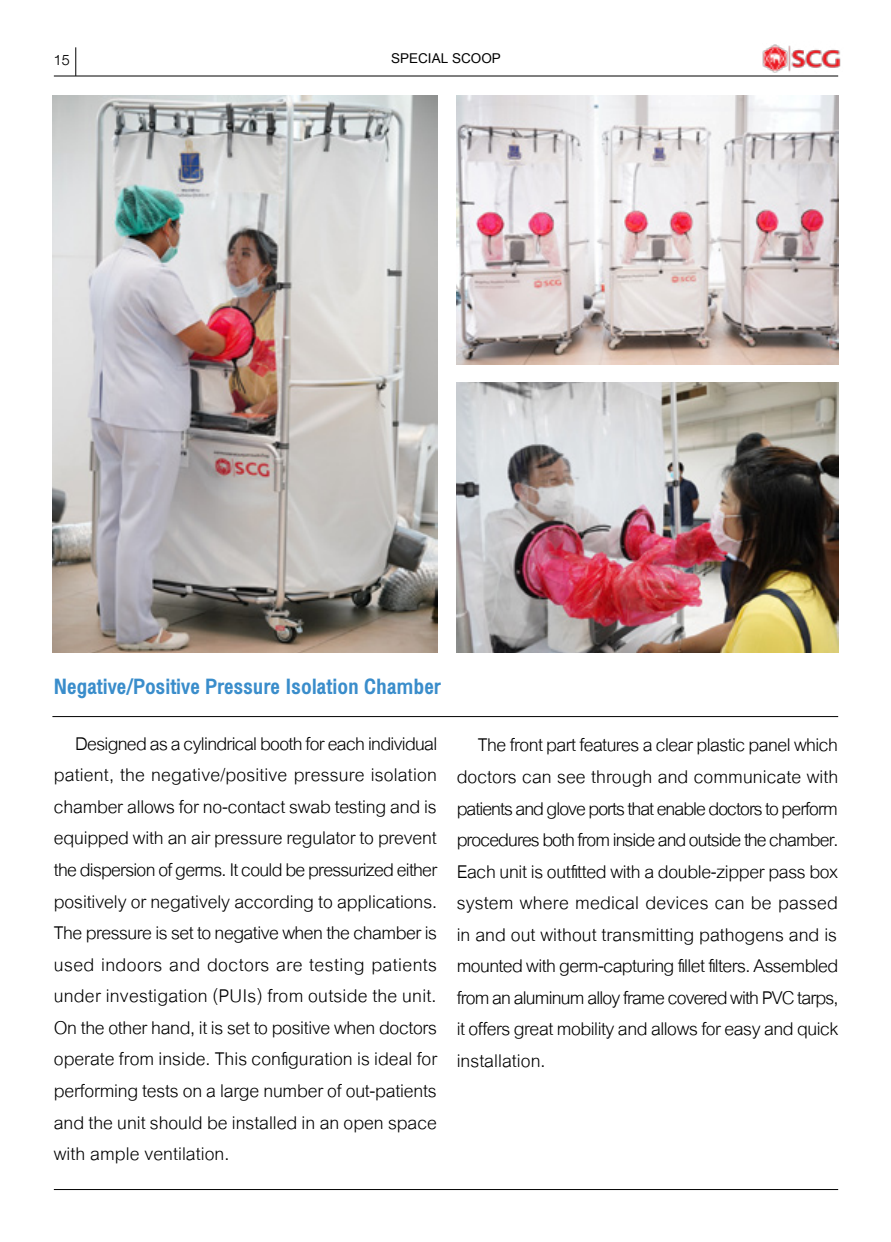
<style>
.page{position:relative;width:891px;height:1242px;background:#fff}
.page>*{position:absolute;margin:0;border:0;box-sizing:border-box;transform-origin:0 0}
.t1{font:700 condensed 30px "DB Helvethaica X";color:#3a8dcb}
.t2{font:27px/31.5px "Cordia New";letter-spacing:-.005em;color:#000;text-align:justify}
.t3{font:21px "DB Helvethaica X Li";color:#000}
.t4{font:13.5px "Arial Unicode MS";color:#000}
</style>
<div class="page">
<img style="left:52px;top:96px;width:385px;height:556px">
<img style="left:457px;top:383px;width:381px;height:269px">
<img style="left:457px;top:96px;width:381px;height:269px">
<hr style="left:52px;top:716px;width:786px;height:1px;background:#000">
<svg style="left:76px;top:47px;width:1px;height:29px"></svg>
<hr style="left:54px;top:76px;width:784px;height:1px;background:#000">
<hr style="left:54px;top:1189px;width:784px;height:1px;background:#000">
<img style="left:762px;top:44px;width:79px;height:32px">
<p class="t3" style="left:54px;top:48px;width:17px">15</p>
<p class="t4" style="left:391px;top:49px;width:111px">SPECIAL SCOOP</p>
<p class="t1" style="left:54px;top:669px;width:389px">Negative/Positive Pressure Isolation Chamber</p>
<p class="t2" style="left:54px;top:727px;width:385px;text-indent:21px">Designed as a cylindrical booth for each individual patient, the negative/positive pressure isolation chamber allows for no-contact swab testing and is equipped with an air pressure regulator to prevent the dispersion of germs. It could be pressurized either positively or negatively according to applications.<br>The pressure is set to negative when the chamber is used indoors and doctors are testing patients under investigation (PUIs) from outside the unit.<br>On the other hand, it is set to positive when doctors operate from inside. This configuration is ideal for performing tests on a large number of out-patients and the unit should be installed in an open space with ample ventilation.</p>
<p class="t2" style="left:457px;top:728px;width:383px;text-indent:21px">The front part features a clear plastic panel which doctors can see through and communicate with patients and glove ports that enable doctors to perform procedures both from inside and outside the chamber.<br>Each unit is outfitted with a double-zipper pass box system where medical devices can be passed in and out without transmitting pathogens and is mounted with germ-capturing fillet filters. Assembled from an aluminum alloy frame covered with PVC tarps, it offers great mobility and allows for easy and quick installation.</p>
</div>
